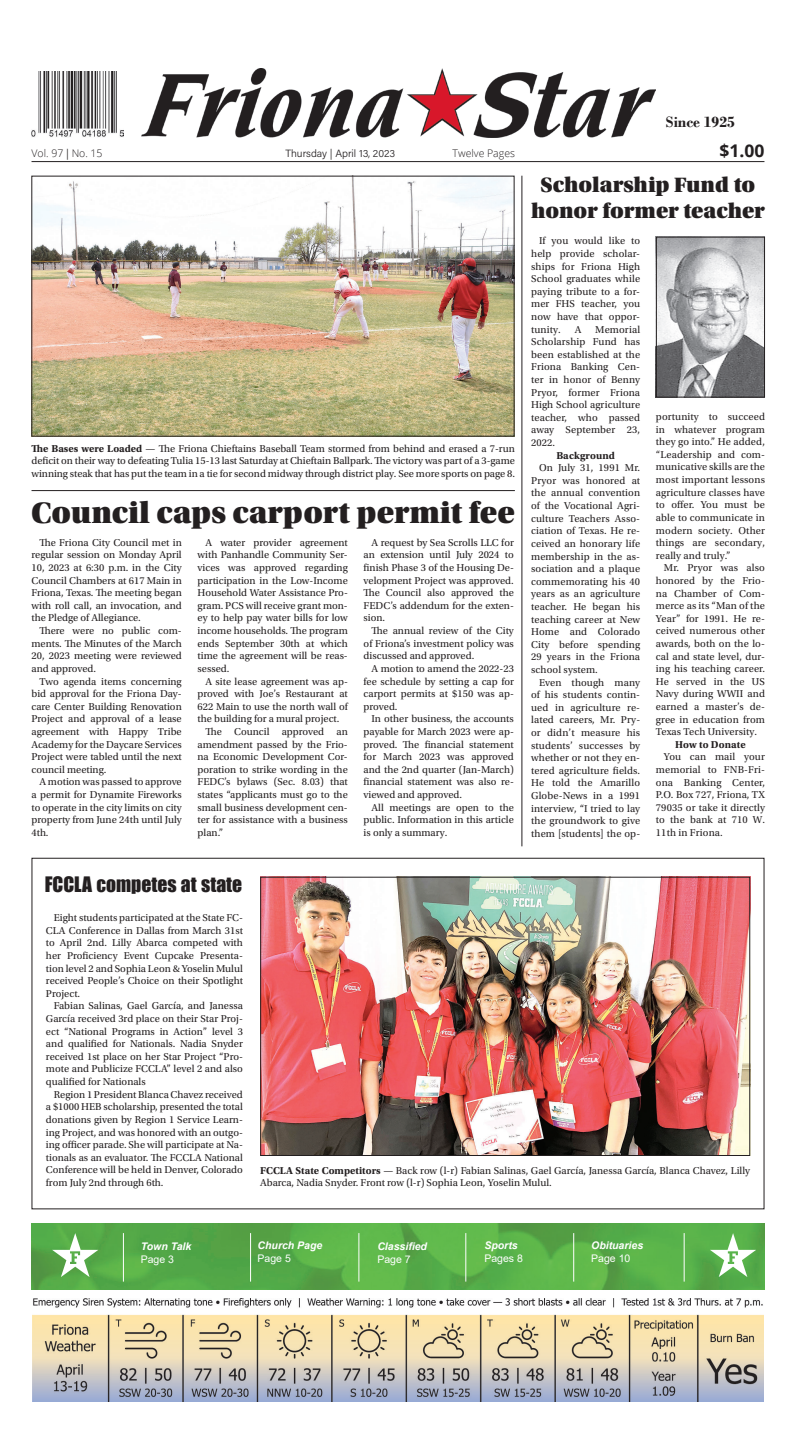
<style>
.page{position:relative;width:796px;height:1434px;background:#fff}
.page>*{position:absolute;margin:0;border:0;box-sizing:border-box;transform-origin:0 0}
.t1{font:31.24px "Utopia Std Black Headline";color:#231f20}
.t2{font:21.96px/26.3px "Utopia Std Black Headline";color:#231f20;text-align:center}
.t3{font:19.6px "Impact";color:#231f20}
.t4{font:700 17.5px "Open Sans";color:#231f20}
.t5{font:700 15.75px "Bodoni";color:#231f20}
.t6{font:10.5px/12.6px "Utopia Std";color:#231f20;text-align:justify}
.t7{font:italic 700 10.5px "Arial";color:#fff}
.t8{font:10.5px "Arial";color:#fff}
.t9{font:300 10.5px "Open Sans";color:#231f20}
.t10{font:300 10.5px "Acumin Pro";color:#231f20}
.t11{font:700 10.5px "Utopia Std";letter-spacing:.01em;color:#231f20}
.s1{font-family:"Acumin Pro"}
.s2{font-weight:700}
</style>
<div class="page">
<img style="left:32px;top:1223px;width:732px;height:65px">
<img style="left:141px;top:69px;width:513px;height:69px">
<hr style="left:32px;top:161px;width:732px;height:1px;background:#231f20">
<img style="left:31px;top:72px;width:93px;height:65px">
<img style="left:33px;top:1298px;width:730px;height:103px">
<hr style="left:250px;top:1232px;width:1px;height:49px;background:#fff">
<hr style="left:123px;top:1232px;width:1px;height:49px;background:#fff">
<hr style="left:358px;top:1232px;width:1px;height:49px;background:#fff">
<hr style="left:465px;top:1232px;width:1px;height:49px;background:#fff">
<hr style="left:573px;top:1232px;width:1px;height:49px;background:#fff">
<hr style="left:683px;top:1232px;width:1px;height:49px;background:#fff">
<svg style="left:709px;top:1232px;width:47px;height:44px"></svg>
<svg style="left:52px;top:1232px;width:46px;height:44px"></svg>
<hr style="left:32px;top:490px;width:482px;height:1px;background:#231f20">
<img style="left:262px;top:878px;width:486px;height:275px">
<div style="left:260px;top:876px;width:490px;height:279px;border:1px solid #231f20"></div>
<img style="left:657px;top:239px;width:105px;height:156px">
<div style="left:655px;top:237px;width:109px;height:160px;border:1px solid #231f20"></div>
<hr style="left:521px;top:176px;width:1px;height:670px;background:#231f20">
<img style="left:33px;top:178px;width:479px;height:256px">
<h3 class="t5" style="left:665px;top:112px;width:70px">Since 1925</h3>
<p class="t9" style="left:32px;top:146px;width:73px">Vol. 97 <span class="s1">|</span> No. 15</p>
<p class="t10" style="left:285px;top:146px;width:111px">Thursday | April 13, 2023</p>
<p class="t9" style="left:452px;top:146px;width:64px">Twelve Pages</p>
<h3 class="t4" style="left:719px;top:138px;width:46px">$1.00</h3>
<p class="t6" style="left:32px;top:442px;width:485px"><span class="s2">The Bases were Loaded</span> — The Friona Chieftains Baseball Team stormed from behind and erased a 7-run deficit on their way to defeating Tulia 15-13 last Saturday at Chieftain Ballpark. The victory was part of a 3-game winning steak that has put the team in a tie for second midway through district play. See more sports on page 8.</p>
<h1 class="t1" style="left:32px;top:496px;width:484px">Council caps carport permit fee</h1>
<p class="t6" style="left:32px;top:536px;width:152px;text-indent:8px">The Friona City Council met in regular session on Monday April 10, 2023 at 6:30 p.m. in the City Council Chambers at 617 Main in Friona, Texas. The meeting began with roll call, an invocation, and the Pledge of Allegiance.</p>
<p class="t6" style="left:32px;top:624px;width:152px;text-indent:8px">There were no public com&shy;ments. The Minutes of the March 20, 2023 meeting were reviewed and approved.</p>
<p class="t6" style="left:32px;top:675px;width:152px;text-indent:8px">Two agenda items concerning bid approval for the Friona Day&shy;care Center Building Renovation Project and approval of a lease agreement with Happy Tribe Academy for the Daycare Services Project were tabled until the next council meeting.</p>
<p class="t6" style="left:32px;top:775px;width:152px;text-indent:8px">A motion was passed to approve a permit for Dynamite Fireworks to operate in the city limits on city property from June 24th until July 4th.</p>
<p class="t6" style="left:197px;top:536px;width:152px;text-indent:8px">A water provider agreement with Panhandle Community Ser&shy;vices was approved regarding participation in the Low-Income Household Water Assistance Pro&shy;gram. PCS will receive grant mon&shy;ey to help pay water bills for low income households. The program ends September 30th at which time the agreement will be reas&shy;sessed.</p>
<p class="t6" style="left:205px;top:675px;width:144px">A site lease agreement was ap-</p>
<p class="t6" style="left:197px;top:687px;width:152px">proved with Joe’s Restaurant at</p>
<p class="t6" style="left:197px;top:700px;width:152px">622 Main to use the north wall of</p>
<p class="t6" style="left:197px;top:712px;width:143px">the building for a mural project.</p>
<p class="t6" style="left:205px;top:725px;width:144px">The Council approved an</p>
<p class="t6" style="left:197px;top:738px;width:152px">amendment passed by the Frio-</p>
<p class="t6" style="left:197px;top:750px;width:152px">na Economic Development Cor-</p>
<p class="t6" style="left:197px;top:763px;width:152px">poration to strike wording in the</p>
<p class="t6" style="left:197px;top:775px;width:152px">FEDC’s bylaws (Sec. 8.03) that</p>
<p class="t6" style="left:197px;top:788px;width:152px">states “applicants must go to the</p>
<p class="t6" style="left:197px;top:801px;width:152px">small business development cen-</p>
<p class="t6" style="left:197px;top:813px;width:152px">ter for assistance with a business</p>
<p class="t6" style="left:197px;top:826px;width:27px">plan.”</p>
<p class="t6" style="left:363px;top:536px;width:152px;text-indent:8px">A request by Sea Scrolls LLC for an extension until July 2024 to finish Phase 3 of the Housing De&shy;velopment Project was approved.<br>The Council also approved the FEDC’s addendum for the exten&shy;sion.</p>
<p class="t6" style="left:363px;top:624px;width:152px;text-indent:8px">The annual review of the City of Friona’s investment policy was discussed and approved.</p>
<p class="t6" style="left:363px;top:662px;width:152px;text-indent:8px">A motion to amend the 2022-23 fee schedule by setting a cap for carport permits at $150 was ap&shy;proved.</p>
<p class="t6" style="left:363px;top:712px;width:152px;text-indent:8px">In other business, the accounts payable for March 2023 were ap&shy;proved. The financial statement for March 2023 was approved and the 2nd quarter (Jan-March) financial statement was also re&shy;viewed and approved.</p>
<p class="t6" style="left:363px;top:801px;width:152px;text-indent:8px">All meetings are open to the public. Information in this article is only a summary.</p>
<h3 class="t3" style="left:45px;top:869px;width:199px">FCCLA competes at state</h3>
<h2 class="t2" style="left:531px;top:172px;width:235px">Scholarship Fund to honor former teacher</h2>
<p class="t6" style="left:531px;top:235px;width:110px;text-indent:8px">If you would like to help provide scholar&shy;ships for Friona High School graduates while paying tribute to a for&shy;mer FHS teacher, you now have that oppor&shy;tunity.</p>
<p class="t6" style="left:531px;top:323px;width:110px;text-indent:64px">Memorial Scholarship Fund has been established at the Friona Banking Cen&shy;ter in honor of Benny Pryor, former Friona High School agriculture teacher, who passed away September 23, 2022.</p>
<p class="t11" style="left:556px;top:449px;width:60px">Background</p>
<p class="t6" style="left:531px;top:461px;width:110px;text-indent:8px">On July 31, 1991 Mr.<br>Pryor was honored at the annual convention of the Vocational Agri&shy;culture Teachers Asso&shy;ciation of Texas. He re&shy;ceived an honorary life membership in the as&shy;sociation and a plaque commemorating his 40 years as an agriculture teacher. He began his teaching career at New Home and Colorado City before spending 29 years in the Friona school system.</p>
<p class="t6" style="left:531px;top:676px;width:110px;text-indent:8px">Even though many of his students contin&shy;ued in agriculture re&shy;lated careers, Mr. Pry&shy;or didn’t measure his students’ successes by whether or not they en&shy;tered agriculture fields.<br>He told the Amarillo Globe-News in a 1991 interview, “I tried to lay the groundwork to give them [students] the op-</p>
<p class="t6" style="left:574px;top:323px;width:8px">A</p>
<p class="t6" style="left:655px;top:410px;width:110px">portunity to succeed in whatever program they go into.” He added, “Leadership and com&shy;municative skills are the most important lessons agriculture classes have to offer. You must be able to communicate in modern society. Other things are secondary, really and truly.’’</p>
<p class="t6" style="left:655px;top:562px;width:110px;text-indent:8px">Mr. Pryor was also honored by the Frio&shy;na Chamber of Com&shy;merce as its “Man of the Year” for 1991. He re&shy;ceived numerous other awards, both on the lo&shy;cal and state level, dur&shy;ing his teaching career.<br>He served in the US Navy during WWII and earned a master’s de&shy;gree in education from Texas Tech University.</p>
<p class="t11" style="left:675px;top:738px;width:72px">How to Donate</p>
<p class="t6" style="left:655px;top:751px;width:110px;text-indent:8px">You can mail your memorial to FNB-Fri&shy;ona Banking Center, P.O. Box 727, Friona, TX 79035 or take it directly to the bank at 710 W.<br>11th in Friona.</p>
<p class="t6" style="left:46px;top:911px;width:198px;text-indent:8px">Eight students participated at the State FC-CLA Conference in Dallas from March 31st to April 2nd. Lilly Abarca competed with her Proficiency Event Cupcake Presenta&shy;tion level 2 and Sophia Leon &amp; Yoselin Mulul received People’s Choice on their Spotlight Project.</p>
<p class="t6" style="left:46px;top:999px;width:198px;text-indent:8px">Fabian Salinas, Gael García, and Janessa García received 3rd place on their Star Proj&shy;ect “National Programs in Action” level 3 and qualified for Nationals. Nadia Snyder received 1st place on her Star Project “Pro&shy;mote and Publicize FCCLA” level 2 and also qualified for Nationals</p>
<p class="t6" style="left:46px;top:1088px;width:198px;text-indent:8px">Region 1 President Blanca Chavez received a $1000 HEB scholarship, presented the total donations given by Region 1 Service Learn&shy;ing Project, and was honored with an outgo&shy;ing officer parade. She will participate at Na&shy;tionals as an evaluator. The FCCLA National Conference will be held in Denver, Colorado from July 2nd through 6th.</p>
<p class="t6" style="left:260px;top:1164px;width:491px"><span class="s2">FCCLA State Competitors</span> — Back row (l-r) Fabian Salinas, Gael García, Janessa García, Blanca Chavez, Lilly<br>Abarca, Nadia Snyder. Front row (l-r) Sophia Leon, Yoselin Mulul.</p>
<p class="t7" style="left:141px;top:1239px;width:52px">Town Talk</p>
<p class="t8" style="left:141px;top:1251px;width:35px">Page 3</p>
<p class="t7" style="left:257px;top:1238px;width:66px">Church Page</p>
<p class="t8" style="left:257px;top:1250px;width:35px">Page 5</p>
<p class="t7" style="left:377px;top:1239px;width:51px">Classified</p>
<p class="t8" style="left:377px;top:1251px;width:35px">Page 7</p>
<p class="t7" style="left:484px;top:1238px;width:35px">Sports</p>
<p class="t8" style="left:484px;top:1250px;width:40px">Pages 8</p>
<p class="t7" style="left:591px;top:1238px;width:53px">Obituaries</p>
<p class="t8" style="left:591px;top:1250px;width:41px">Page 10</p>
</div>
